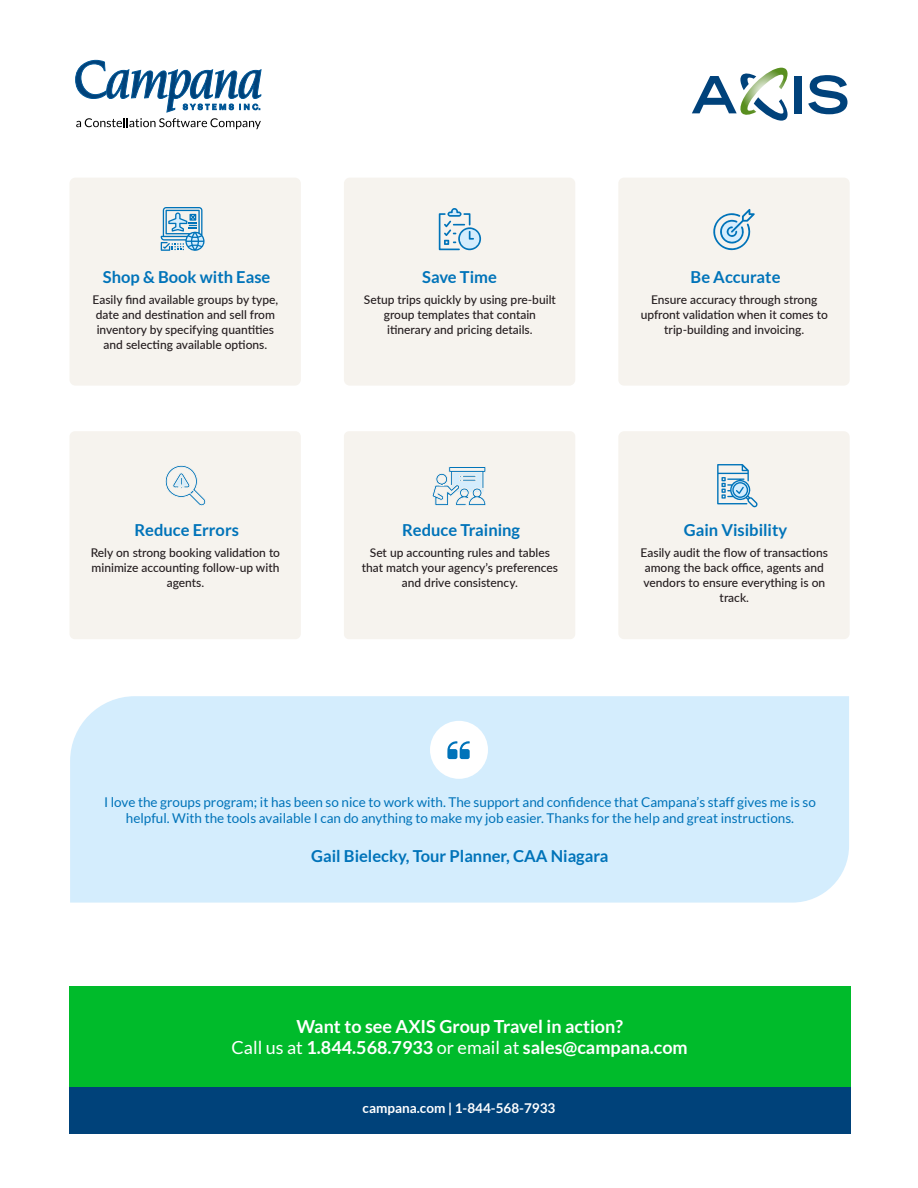
<style>
.page{position:relative;width:918px;height:1188px;background:#fff}
.page>*{position:absolute;margin:0;border:0;box-sizing:border-box;transform-origin:0 0}
.t1{font:700 18px/21.6px "Lato";color:#fff;text-align:center}
.t2{font:700 16.5px "Lato";color:#0073b9}
.t3{font:13.5px/16.2px "Lato";color:#0073b9;text-align:center}
.t4{font:700 13.5px "Lato";color:#fff}
.t5{font:500 12px/15px "Lato";color:#241d1f;text-align:center}
.s1{font-weight:400}
</style>
<div class="page">
<div style="left:69px;top:1087px;width:781px;height:47px;background:#00427a"></div>
<div style="left:69px;top:987px;width:781px;height:100px;background:#00bb2b"></div>
<div style="left:70px;top:696px;width:779px;height:207px;background:#d4edfd"></div>
<div style="left:794px;top:76px;width:7px;height:37px;background:#00427b"></div>
<svg style="left:808px;top:75px;width:40px;height:39px"></svg>
<svg style="left:692px;top:68px;width:96px;height:53px"></svg>
<svg style="left:76px;top:60px;width:185px;height:52px"></svg>
<svg style="left:76px;top:118px;width:185px;height:11px"></svg>
<div style="left:70px;top:178px;width:231px;height:208px;background:#f6f3ee;border-radius:6px"></div>
<div style="left:618px;top:178px;width:232px;height:208px;background:#f6f3ee;border-radius:6px"></div>
<div style="left:344px;top:178px;width:231px;height:208px;background:#f6f3ee;border-radius:6px"></div>
<div style="left:70px;top:431px;width:231px;height:208px;background:#f6f3ee;border-radius:5px"></div>
<div style="left:618px;top:431px;width:232px;height:208px;background:#f6f3ee;border-radius:6px"></div>
<div style="left:344px;top:431px;width:231px;height:208px;background:#f6f3ee;border-radius:5px"></div>
<div style="left:430px;top:721px;width:58px;height:58px;background:#fff;border-radius:50%"></div>
<svg style="left:447px;top:741px;width:23px;height:18px"></svg>
<svg style="left:717px;top:464px;width:41px;height:44px"></svg>
<svg style="left:160px;top:207px;width:45px;height:44px"></svg>
<svg style="left:439px;top:208px;width:42px;height:42px"></svg>
<svg style="left:713px;top:209px;width:42px;height:42px"></svg>
<svg style="left:432px;top:466px;width:54px;height:40px"></svg>
<svg style="left:165px;top:465px;width:41px;height:41px"></svg>
<h2 class="t2" style="left:103px;top:267px;width:169px">Shop &amp; Book with Ease</h2>
<p class="t5" style="left:93px;top:291px;width:187px">Easily find available groups by type, date and destination and sell from inventory by specifying quantities and selecting available options.</p>
<h2 class="t2" style="left:134px;top:521px;width:106px">Reduce Errors</h2>
<p class="t5" style="left:91px;top:545px;width:191px">Rely on strong booking validation to minimize accounting follow-up with agents.</p>
<h2 class="t2" style="left:422px;top:267px;width:76px">Save Time</h2>
<p class="t5" style="left:364px;top:291px;width:194px">Setup trips quickly by using pre-built group templates that contain itinerary and pricing details.</p>
<h2 class="t2" style="left:402px;top:521px;width:120px">Reduce Training</h2>
<p class="t5" style="left:362px;top:545px;width:198px">Set up accounting rules and tables that match your agency’s preferences and drive consistency.</p>
<h2 class="t2" style="left:691px;top:267px;width:91px">Be Accurate</h2>
<p class="t5" style="left:641px;top:291px;width:189px">Ensure accuracy through strong upfront validation when it comes to trip-building and invoicing.</p>
<h2 class="t2" style="left:684px;top:521px;width:105px">Gain Visibility</h2>
<p class="t5" style="left:641px;top:545px;width:189px">Easily audit the flow of transactions among the back office, agents and vendors to ensure everything is on track.</p>
<p class="t3" style="left:104px;top:793px;width:713px">I love the groups program; it has been so nice to work with. The support and confidence that Campana’s staff gives me is so helpful. With the tools available I can do anything to make my job easier. Thanks for the help and great instructions.</p>
<h2 class="t2" style="left:311px;top:846px;width:299px">Gail Bielecky, Tour Planner, CAA Niagara</h2>
<h1 class="t1" style="left:232px;top:1015px;width:458px">Want to see AXIS Group Travel in action?<br><span class="s1">Call us at</span> 1.844.568.7933 <span class="s1">or email at</span> sales@campana.com</h1>
<p class="t4" style="left:363px;top:1100px;width:194px">campana.com | 1-844-568-7933</p>
</div>
